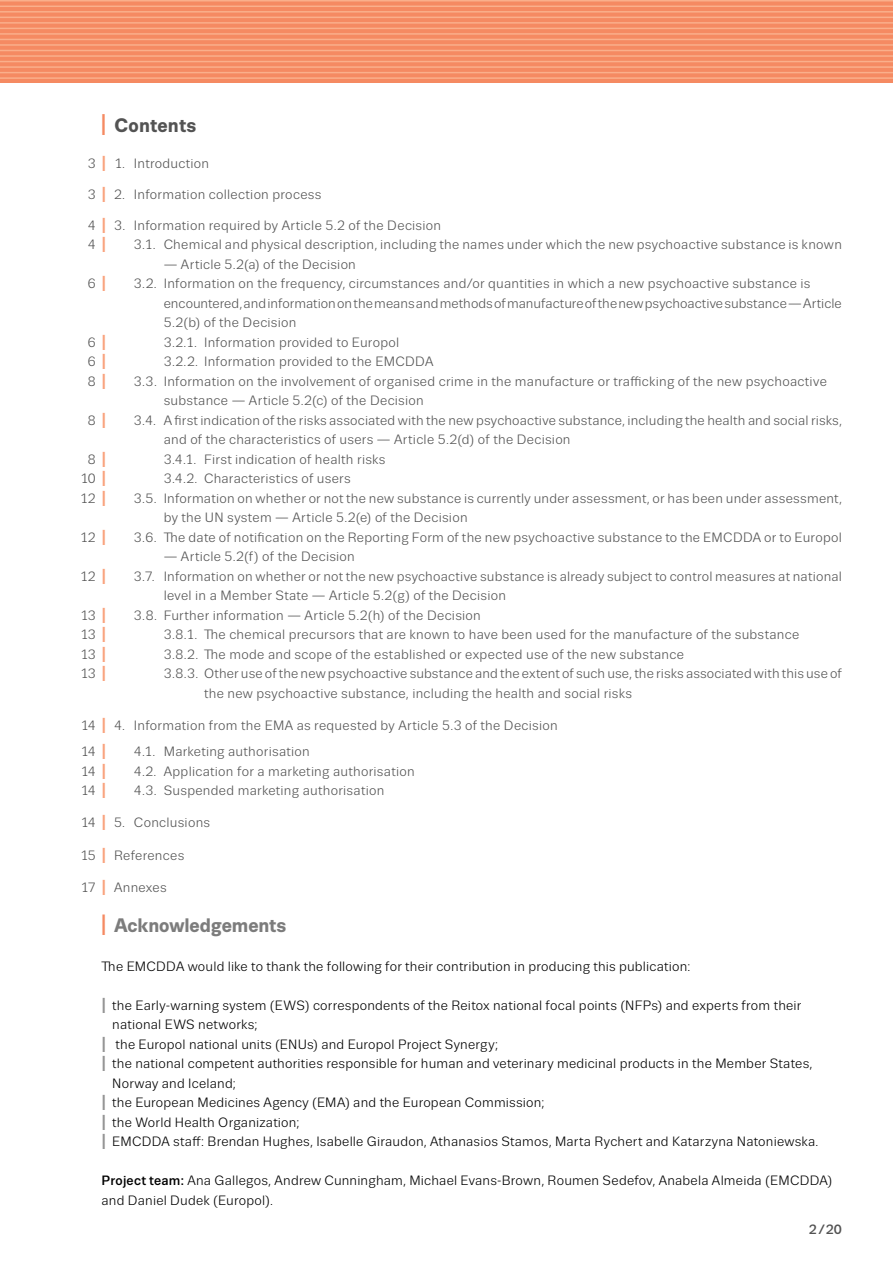
<style>
.page{position:relative;width:893px;height:1263px;background:#fff}
.page>*{position:absolute;margin:0;border:0;box-sizing:border-box;transform-origin:0 0}
.I_Headline{font:700 19.5px "Trivia Sans";letter-spacing:-.005em;color:#7c7c7c}
.Contents_1{font:700 19.5px "Trivia Sans";letter-spacing:.01em;color:#535353}
.Contents_2{font:13.5px/19.5px "Trivia Sans";letter-spacing:.02em;color:#535353}
.TEXT_Regular_9_13{font:13.5px/19.5px "Trivia Sans";letter-spacing:.015em;color:#000}
.Contents_1-2{font:13.5px "Trivia Sans";letter-spacing:.02em;color:#535353}
.t1{font:500 13.5px "Trivia Sans";color:#535353}
.s1{font-weight:500;font-size:29.85px;color:#f58a62}
.s2{font-weight:500;font-size:21.6px;color:#f9a37d}
.s3{font-size:29.25px;color:#f58a62}
.s4{font-weight:500;font-size:21.6px;color:#949494}
.s5{font-weight:500}
</style>
<div class="page">
<div style="left:0;top:0;width:893px;height:83px;background:#f58a62"></div>
<hr style="left:0;top:0;width:893px;height:2px;background:#faaf8b">
<hr style="left:0;top:6px;width:893px;height:1px;background:#faaf8b">
<hr style="left:0;top:11px;width:893px;height:2px;background:#faaf8b">
<hr style="left:0;top:17px;width:893px;height:1px;background:#faaf8b">
<hr style="left:0;top:22px;width:893px;height:2px;background:#faaf8b">
<hr style="left:0;top:28px;width:893px;height:1px;background:#faaf8b">
<hr style="left:0;top:33px;width:893px;height:2px;background:#faaf8b">
<hr style="left:0;top:39px;width:893px;height:1px;background:#faaf8b">
<hr style="left:0;top:44px;width:893px;height:2px;background:#faaf8b">
<hr style="left:0;top:50px;width:893px;height:1px;background:#faaf8b">
<hr style="left:0;top:55px;width:893px;height:2px;background:#faaf8b">
<hr style="left:0;top:61px;width:893px;height:1px;background:#faaf8b">
<hr style="left:0;top:66px;width:893px;height:2px;background:#faaf8b">
<hr style="left:0;top:72px;width:893px;height:1px;background:#faaf8b">
<hr style="left:0;top:77px;width:893px;height:2px;background:#faaf8b">
<p class="Contents_1" style="left:101px;top:115px;width:97px"><span class="s1">I</span> Contents</p>
<p class="Contents_1-2" style="left:88px;top:156px;width:123px">3 <span class="s2">I</span> 1. Introduction</p>
<p class="Contents_1-2" style="left:88px;top:187px;width:235px">3 <span class="s2">I</span> 2. Information collection process</p>
<p class="Contents_1-2" style="left:88px;top:218px;width:355px">4 <span class="s2">I</span> 3. Information required by Article 5.2 of the Decision</p>
<p class="Contents_2" style="left:88px;top:235px;width:20px">4 <span class="s2">I</span></p>
<p class="Contents_2" style="left:134px;top:235px;width:709px">3.1. Chemical and physical description, including the names under which the new psychoactive substance is known</p>
<p class="Contents_2" style="left:164px;top:254px;width:194px">— Article 5.2(a) of the Decision</p>
<p class="Contents_2" style="left:88px;top:274px;width:20px">6 <span class="s2">I</span></p>
<p class="Contents_2" style="left:164px;top:274px;width:680px;text-indent:-30px">3.2. Information on the frequency, circumstances and/or quantities in which a new psychoactive substance is encountered, and information on the means and methods of manufacture of the new psychoactive substance — Article<br>5.2(b) of the Decision</p>
<p class="Contents_2" style="left:88px;top:332px;width:20px">6 <span class="s2">I</span></p>
<p class="Contents_2" style="left:164px;top:332px;width:237px">3.2.1. Information provided to Europol</p>
<p class="Contents_2" style="left:88px;top:352px;width:20px">6 <span class="s2">I</span></p>
<p class="Contents_2" style="left:164px;top:352px;width:271px">3.2.2. Information provided to the EMCDDA</p>
<p class="Contents_2" style="left:88px;top:371px;width:20px">8 <span class="s2">I</span></p>
<p class="Contents_2" style="left:164px;top:371px;width:665px;text-indent:-30px">3.3. Information on the involvement of organised crime in the manufacture or trafficking of the new psychoactive substance — Article 5.2(c) of the Decision</p>
<p class="Contents_2" style="left:88px;top:410px;width:20px">8 <span class="s2">I</span></p>
<p class="Contents_2" style="left:164px;top:410px;width:680px;text-indent:-30px">3.4. A first indication of the risks associated with the new psychoactive substance, including the health and social risks, and of the characteristics of users — Article 5.2(d) of the Decision</p>
<p class="Contents_2" style="left:88px;top:449px;width:20px">8 <span class="s2">I</span></p>
<p class="Contents_2" style="left:164px;top:449px;width:223px">3.4.1. First indication of health risks</p>
<p class="Contents_2" style="left:80px;top:469px;width:28px">10 <span class="s2">I</span></p>
<p class="Contents_2" style="left:164px;top:469px;width:189px">3.4.2. Characteristics of users</p>
<p class="Contents_2" style="left:80px;top:488px;width:28px">12 <span class="s2">I</span></p>
<p class="Contents_2" style="left:164px;top:488px;width:680px;text-indent:-30px">3.5. Information on whether or not the new substance is currently under assessment, or has been under assessment, by the UN system — Article 5.2(e) of the Decision</p>
<p class="Contents_2" style="left:80px;top:527px;width:28px">12 <span class="s2">I</span></p>
<p class="Contents_2" style="left:134px;top:527px;width:709px">3.6. The date of notification on the Reporting Form of the new psychoactive substance to the EMCDDA or to Europol</p>
<p class="Contents_2" style="left:164px;top:547px;width:193px">— Article 5.2(f) of the Decision</p>
<p class="Contents_2" style="left:80px;top:566px;width:28px">12 <span class="s2">I</span></p>
<p class="Contents_2" style="left:164px;top:566px;width:680px;text-indent:-30px">3.7. Information on whether or not the new psychoactive substance is already subject to control measures at national level in a Member State — Article 5.2(g) of the Decision</p>
<p class="Contents_2" style="left:80px;top:605px;width:28px">13 <span class="s2">I</span></p>
<p class="Contents_2" style="left:134px;top:605px;width:348px">3.8. Further information — Article 5.2(h) of the Decision</p>
<p class="Contents_2" style="left:80px;top:625px;width:28px">13 <span class="s2">I</span></p>
<p class="Contents_2" style="left:164px;top:625px;width:637px">3.8.1. The chemical precursors that are known to have been used for the manufacture of the substance</p>
<p class="Contents_2" style="left:80px;top:644px;width:28px">13 <span class="s2">I</span></p>
<p class="Contents_2" style="left:164px;top:644px;width:522px">3.8.2. The mode and scope of the established or expected use of the new substance</p>
<p class="Contents_2" style="left:80px;top:664px;width:28px">13 <span class="s2">I</span></p>
<p class="Contents_2" style="left:204px;top:664px;width:639px;text-indent:-40px">3.8.3. Other use of the new psychoactive substance and the extent of such use, the risks associated with this use of the new psychoactive substance, including the health and social risks</p>
<p class="Contents_1-2" style="left:81px;top:718px;width:479px">14 <span class="s2">I</span> 4. Information from the EMA as requested by Article 5.3 of the Decision</p>
<p class="Contents_2" style="left:81px;top:742px;width:27px">14 <span class="s2">I</span></p>
<p class="Contents_2" style="left:134px;top:742px;width:177px">4.1. Marketing authorisation</p>
<p class="Contents_2" style="left:81px;top:761px;width:27px">14 <span class="s2">I</span></p>
<p class="Contents_2" style="left:134px;top:761px;width:282px">4.2. Application for a marketing authorisation</p>
<p class="Contents_2" style="left:81px;top:781px;width:27px">14 <span class="s2">I</span></p>
<p class="Contents_2" style="left:134px;top:781px;width:252px">4.3. Suspended marketing authorisation</p>
<p class="Contents_1-2" style="left:81px;top:815px;width:131px">14 <span class="s2">I</span> 5. Conclusions</p>
<p class="Contents_1-2" style="left:80px;top:848px;width:106px">15 <span class="s2">I</span> References</p>
<p class="Contents_1-2" style="left:81px;top:880px;width:88px">17 <span class="s2">I</span> Annexes</p>
<p class="I_Headline" style="left:102px;top:914px;width:186px"><span class="s3">I</span> Acknowledgements</p>
<p class="TEXT_Regular_9_13" style="left:102px;top:956px;width:590px">The EMCDDA would like to thank the following for their contribution in producing this publication:</p>
<p class="TEXT_Regular_9_13" style="left:112px;top:995px;width:691px;text-indent:-11px"><span class="s4">I</span> the Early-warning system (EWS) correspondents of the Reitox national focal points (NFPs) and experts from their national EWS networks;</p>
<p class="TEXT_Regular_9_13" style="left:102px;top:1034px;width:398px"><span class="s4">I</span> the Europol national units (ENUs) and Europol Project Synergy;</p>
<p class="TEXT_Regular_9_13" style="left:112px;top:1054px;width:702px;text-indent:-11px"><span class="s4">I</span> the national competent authorities responsible for human and veterinary medicinal products in the Member States,<br>Norway and Iceland;</p>
<p class="TEXT_Regular_9_13" style="left:102px;top:1093px;width:444px"><span class="s4">I</span> the European Medicines Agency (EMA) and the European Commission;</p>
<p class="TEXT_Regular_9_13" style="left:102px;top:1112px;width:199px"><span class="s4">I</span> the World Health Organization;</p>
<p class="TEXT_Regular_9_13" style="left:102px;top:1132px;width:718px"><span class="s4">I</span> EMCDDA staff: Brendan Hughes, Isabelle Giraudon, Athanasios Stamos, Marta Rychert and Katarzyna Natoniewska.</p>
<p class="TEXT_Regular_9_13" style="left:102px;top:1171px;width:732px"><span class="s5">Project team:</span> Ana Gallegos, Andrew Cunningham, Michael Evans-Brown, Roumen Sedefov, Anabela Almeida (EMCDDA) and Daniel Dudek (Europol).</p>
<p class="t1" style="left:809px;top:1222px;width:35px">2/20</p>
</div>
